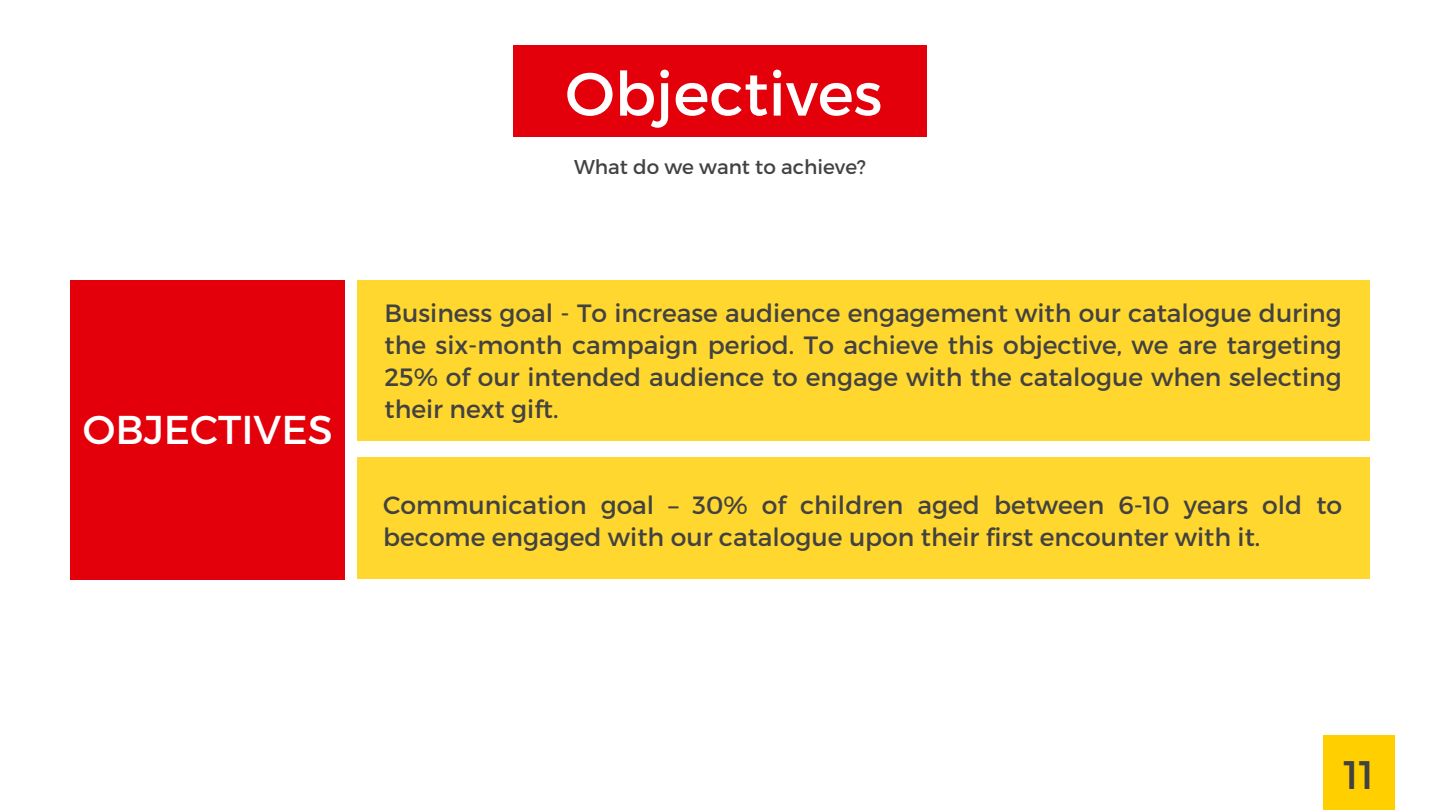
<style>
.page{position:relative;width:1440px;height:810px;background:#fff}
.page>*{position:absolute;margin:0;border:0;box-sizing:border-box;transform-origin:0 0}
.t1{font:60.9px "Montserrat";color:#fff}
.t2{font:40.2px "Montserrat";color:#fff}
.t3{font:39.8px "Montserrat";color:#424242}
.t4{font:25px/32.2px "Montserrat";color:#424242;text-align:justify}
.t5{font:20px "Montserrat";color:#424242}
</style>
<div class="page">
<div style="left:1324px;top:736px;width:70px;height:74px;background:#ffcf00"></div>
<div style="left:513px;top:46px;width:414px;height:91px;background:#e3000b"></div>
<div style="left:71px;top:280px;width:274px;height:299px;background:#e3000b"></div>
<div style="left:358px;top:280px;width:1011px;height:161px;background:#ffd72f"></div>
<div style="left:358px;top:457px;width:1011px;height:122px;background:#ffd72f"></div>
<h2 class="t2" style="left:83px;top:404px;width:251px">OBJECTIVES</h2>
<h1 class="t1" style="left:565px;top:54px;width:319px">Objectives</h1>
<p class="t5" style="left:574px;top:154px;width:293px">What do we want to achieve?</p>
<p class="t4" style="left:385px;top:295px;width:959px">Business goal - To increase audience engagement with our catalogue during the six-month campaign period. To achieve this objective, we are targeting 25% of our intended audience to engage with the catalogue when selecting their next gift.</p>
<p class="t4" style="left:383px;top:488px;width:960px">Communication goal – 30% of children aged between 6-10 years old to become engaged with our catalogue upon their first encounter with it.</p>
<h3 class="t3" style="left:1344px;top:749px;width:32px">11</h3>
</div>
